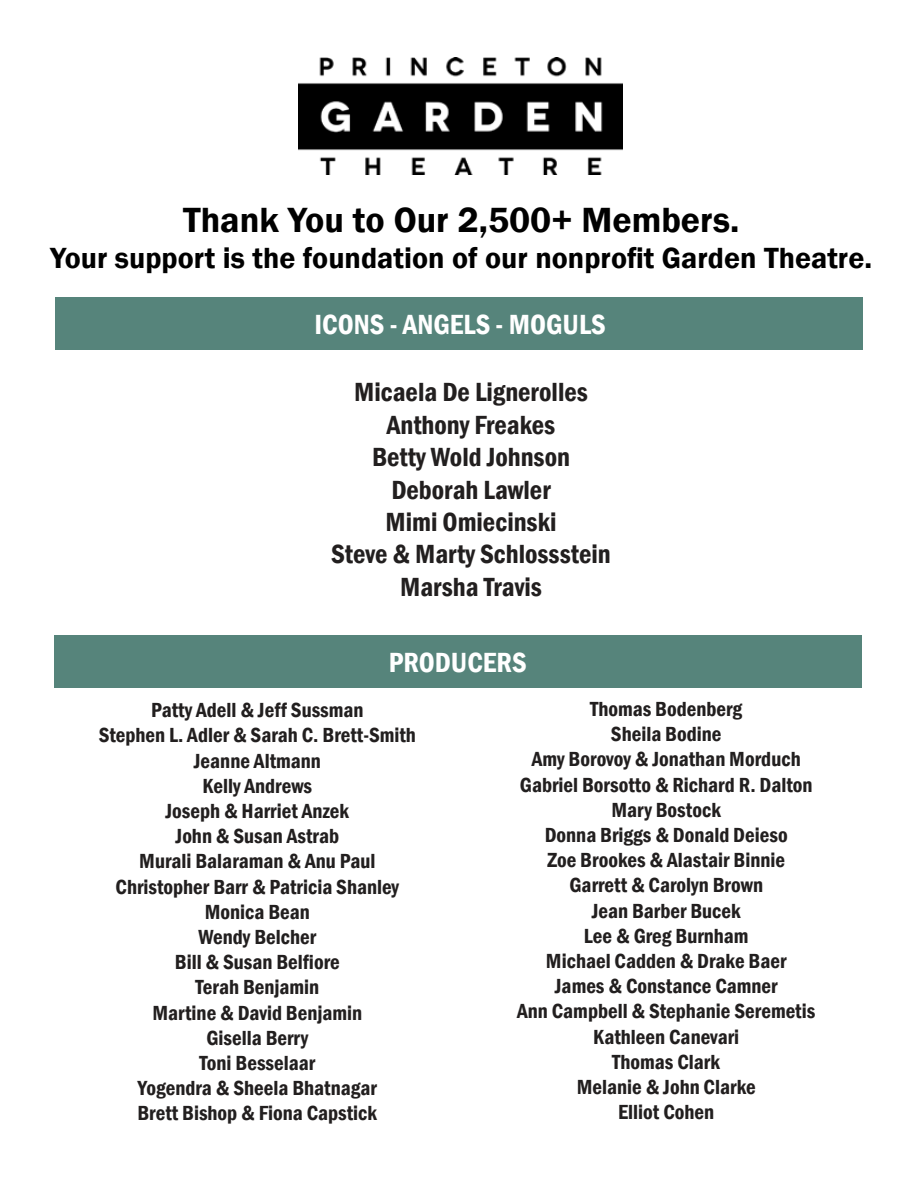
<style>
.page{position:relative;width:918px;height:1188px;background:#fff}
.page>*{position:absolute;margin:0;border:0;box-sizing:border-box;transform-origin:0 0}
.t1{font:600 36px "Franklin Gothic";color:#000}
.t2{font:600 30px "Franklin Gothic";color:#000}
.t3{font:600 condensed 28.5px "Franklin Gothic";color:#fff}
.t4{font:600 condensed 27px/32.4px "Franklin Gothic";color:#221f1f;text-align:center}
.t5{font:600 condensed 21px/25.2px "Franklin Gothic";color:#221f1f;text-align:center}
</style>
<div class="page">
<div style="left:55px;top:298px;width:807px;height:52px;background:#56847b"></div>
<div style="left:54px;top:636px;width:808px;height:52px;background:#56847b"></div>
<img style="left:298px;top:57px;width:324px;height:117px">
<h1 class="t1" style="left:183px;top:198px;width:558px">Thank You to Our 2,500+ Members.</h1>
<h2 class="t2" style="left:50px;top:240px;width:823px">Your support is the foundation of our nonprofit Garden Theatre.</h2>
<h3 class="t3" style="left:315px;top:306px;width:293px">ICONS - ANGELS - MOGULS</h3>
<p class="t4" style="left:331px;top:376px;width:281px">Micaela De Lignerolles<br>Anthony Freakes<br>Betty Wold Johnson<br>Deborah Lawler<br>Mimi Omiecinski<br>Steve &amp; Marty Schlossstein<br>Marsha Travis</p>
<h3 class="t3" style="left:389px;top:643px;width:139px">PRODUCERS</h3>
<p class="t5" style="left:99px;top:697px;width:319px">Patty Adell &amp; Jeff Sussman<br>Stephen L. Adler &amp; Sarah C. Brett-Smith<br>Jeanne Altmann<br>Kelly Andrews<br>Joseph &amp; Harriet Anzek<br>John &amp; Susan Astrab<br>Murali Balaraman &amp; Anu Paul<br>Christopher Barr &amp; Patricia Shanley<br>Monica Bean<br>Wendy Belcher<br>Bill &amp; Susan Belfiore<br>Terah Benjamin<br>Martine &amp; David Benjamin<br>Gisella Berry<br>Toni Besselaar<br>Yogendra &amp; Sheela Bhatnagar<br>Brett Bishop &amp; Fiona Capstick</p>
<p class="t5" style="left:517px;top:696px;width:300px">Thomas Bodenberg<br>Sheila Bodine<br>Amy Borovoy &amp; Jonathan Morduch<br>Gabriel Borsotto &amp; Richard R. Dalton<br>Mary Bostock<br>Donna Briggs &amp; Donald Deieso<br>Zoe Brookes &amp; Alastair Binnie<br>Garrett &amp; Carolyn Brown<br>Jean Barber Bucek<br>Lee &amp; Greg Burnham<br>Michael Cadden &amp; Drake Baer<br>James &amp; Constance Camner<br>Ann Campbell &amp; Stephanie Seremetis<br>Kathleen Canevari<br>Thomas Clark<br>Melanie &amp; John Clarke<br>Elliot Cohen</p>
</div>
